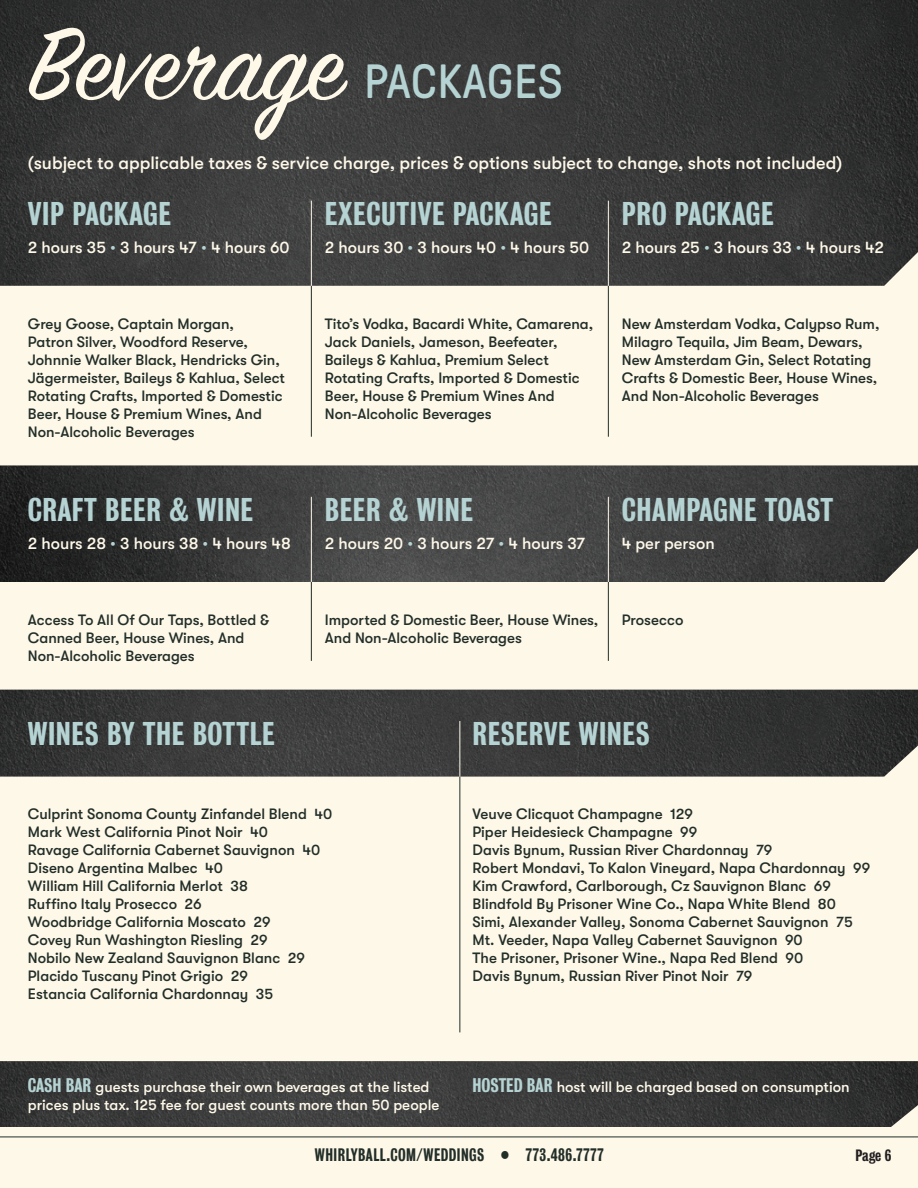
<style>
.page{position:relative;width:918px;height:1188px;background:#fef8e9}
.page>*{position:absolute;margin:0;border:0;box-sizing:border-box;transform-origin:0 0}
.t1{font:112.5px "Sign Painter House Script";letter-spacing:-.005em;color:#fef8e9}
.t2{font:48px "GT Pressura";letter-spacing:.01em;color:#b6d3d4}
.t3{font:500 30px "Bureau Grot Condensed";letter-spacing:.02em;color:#b6d3d4}
.t4{font:500 18px "GT Walsheim";color:#fef8e9}
.t5{font:500 16.5px "GT Walsheim";color:#fef8e9}
.t6{font:500 16.5px "Bureau Grot Condensed";letter-spacing:.03em;color:#222e28;scale:.93 1}
.t7{font:500 15px/18px "GT Walsheim";color:#222e28}
.t8{font:500 15px/18px "GT Walsheim";color:#fef8e9}
.t9{font:500 15px "Bureau Grot Condensed";color:#231f20}
.s1{color:#b6d3d4}
.s2{font-family:"Bureau Grot Condensed";font-size:18px;color:#b6d3d4}
</style>
<div class="page">
<img style="left:0;top:465px;width:918px;height:117px">
<hr style="left:311px;top:582px;width:1px;height:79px;background:#222e28">
<hr style="left:608px;top:582px;width:1px;height:79px;background:#222e28">
<hr style="left:311px;top:497px;width:1px;height:85px;background:#fef8e9">
<hr style="left:608px;top:497px;width:1px;height:85px;background:#fef8e9">
<hr style="left:0;top:1137px;width:918px;height:1px;background:#222e28">
<img style="left:0;top:690px;width:918px;height:87px">
<hr style="left:459px;top:777px;width:1px;height:255px;background:#222e28">
<hr style="left:459px;top:721px;width:1px;height:56px;background:#fef8e9">
<img style="left:0;top:1061px;width:918px;height:66px">
<img style="left:0;top:0;width:918px;height:286px">
<hr style="left:311px;top:286px;width:1px;height:151px;background:#222e28">
<hr style="left:608px;top:286px;width:1px;height:151px;background:#222e28">
<hr style="left:311px;top:201px;width:1px;height:85px;background:#fef8e9">
<hr style="left:608px;top:201px;width:1px;height:85px;background:#fef8e9">
<h1 class="t1" style="left:28px;top:-4px;width:317px">Beverage</h1>
<h2 class="t2" style="left:364px;top:56px;width:200px">PACKAGES</h2>
<p class="t4" style="left:28px;top:153px;width:816px">(subject to applicable taxes &amp; service charge, prices &amp; options subject to change, shots not included)</p>
<h3 class="t3" style="left:28px;top:196px;width:145px">VIP PACKAGE</h3>
<h3 class="t3" style="left:325px;top:196px;width:228px">EXECUTIVE PACKAGE</h3>
<h3 class="t3" style="left:622px;top:196px;width:153px">PRO PACKAGE</h3>
<p class="t5" style="left:28px;top:238px;width:263px">2 hours 35 <span class="s1">•</span> 3 hours 47 <span class="s1">•</span> 4 hours 60</p>
<p class="t5" style="left:325px;top:238px;width:266px">2 hours 30 <span class="s1">•</span> 3 hours 40 <span class="s1">•</span> 4 hours 50</p>
<p class="t5" style="left:622px;top:238px;width:264px">2 hours 25 <span class="s1">•</span> 3 hours 33 <span class="s1">•</span> 4 hours 42</p>
<p class="t7" style="left:28px;top:315px;width:259px">Grey Goose, Captain Morgan,<br>Patron Silver, Woodford Reserve, Johnnie Walker Black, Hendricks Gin, Jägermeister, Baileys &amp; Kahlua, Select Rotating Crafts, Imported &amp; Domestic Beer, House &amp; Premium Wines, And Non-Alcoholic Beverages</p>
<p class="t7" style="left:325px;top:315px;width:270px">Tito’s Vodka, Bacardi White, Camarena, Jack Daniels, Jameson, Beefeater, Baileys &amp; Kahlua, Premium Select Rotating Crafts, Imported &amp; Domestic Beer, House &amp; Premium Wines And Non-Alcoholic Beverages</p>
<p class="t7" style="left:622px;top:315px;width:259px">New Amsterdam Vodka, Calypso Rum, Milagro Tequila, Jim Beam, Dewars, New Amsterdam Gin, Select Rotating Crafts &amp; Domestic Beer, House Wines, And Non-Alcoholic Beverages</p>
<h3 class="t3" style="left:28px;top:492px;width:227px">CRAFT BEER &amp; WINE</h3>
<h3 class="t3" style="left:325px;top:492px;width:150px">BEER &amp; WINE</h3>
<h3 class="t3" style="left:622px;top:492px;width:213px">CHAMPAGNE TOAST</h3>
<p class="t5" style="left:28px;top:534px;width:265px">2 hours 28 <span class="s1">•</span> 3 hours 38 <span class="s1">•</span> 4 hours 48</p>
<p class="t5" style="left:325px;top:534px;width:262px">2 hours 20 <span class="s1">•</span> 3 hours 27 <span class="s1">•</span> 4 hours 37</p>
<p class="t5" style="left:622px;top:534px;width:94px">4 per person</p>
<p class="t7" style="left:28px;top:611px;width:243px">Access To All Of Our Taps, Bottled &amp;<br>Canned Beer, House Wines, And<br>Non-Alcoholic Beverages</p>
<p class="t7" style="left:325px;top:611px;width:275px">Imported &amp; Domestic Beer, House Wines,<br>And Non-Alcoholic Beverages</p>
<p class="t7" style="left:622px;top:611px;width:63px">Prosecco</p>
<h3 class="t3" style="left:28px;top:716px;width:248px">WINES BY THE BOTTLE</h3>
<h3 class="t3" style="left:472px;top:716px;width:179px">RESERVE WINES</h3>
<p class="t7" style="left:28px;top:805px;width:306px">Culprint Sonoma County Zinfandel Blend 40<br>Mark West California Pinot Noir 40<br>Ravage California Cabernet Sauvignon 40<br>Diseno Argentina Malbec 40<br>William Hill California Merlot 38<br>Ruffino Italy Prosecco 26<br>Woodbridge California Moscato 29<br>Covey Run Washington Riesling 29<br>Nobilo New Zealand Sauvignon Blanc 29<br>Placido Tuscany Pinot Grigio 29<br>Estancia California Chardonnay 35</p>
<p class="t7" style="left:473px;top:805px;width:399px">Veuve Clicquot Champagne 129<br>Piper Heidesieck Champagne 99<br>Davis Bynum, Russian River Chardonnay 79<br>Robert Mondavi, To Kalon Vineyard, Napa Chardonnay 99<br>Kim Crawford, Carlborough, Cz Sauvignon Blanc 69<br>Blindfold By Prisoner Wine Co., Napa White Blend 80<br>Simi, Alexander Valley, Sonoma Cabernet Sauvignon 75<br>Mt. Veeder, Napa Valley Cabernet Sauvignon 90<br>The Prisoner, Prisoner Wine., Napa Red Blend 90<br>Davis Bynum, Russian River Pinot Noir 79</p>
<p class="t8" style="left:28px;top:1078px;width:413px"><span class="s2">CASH BAR</span> guests purchase their own beverages at the listed prices plus tax. 125 fee for guest counts more than 50 people</p>
<p class="t8" style="left:472px;top:1078px;width:379px"><span class="s2">HOSTED BAR</span> host will be charged based on consumption</p>
<p class="t6" style="left:315px;top:1145px;width:312px">WHIRLYBALL.COM/WEDDINGS • 773.486.7777</p>
<p class="t9" style="left:855px;top:1147px;width:37px">Page 6</p>
</div>
